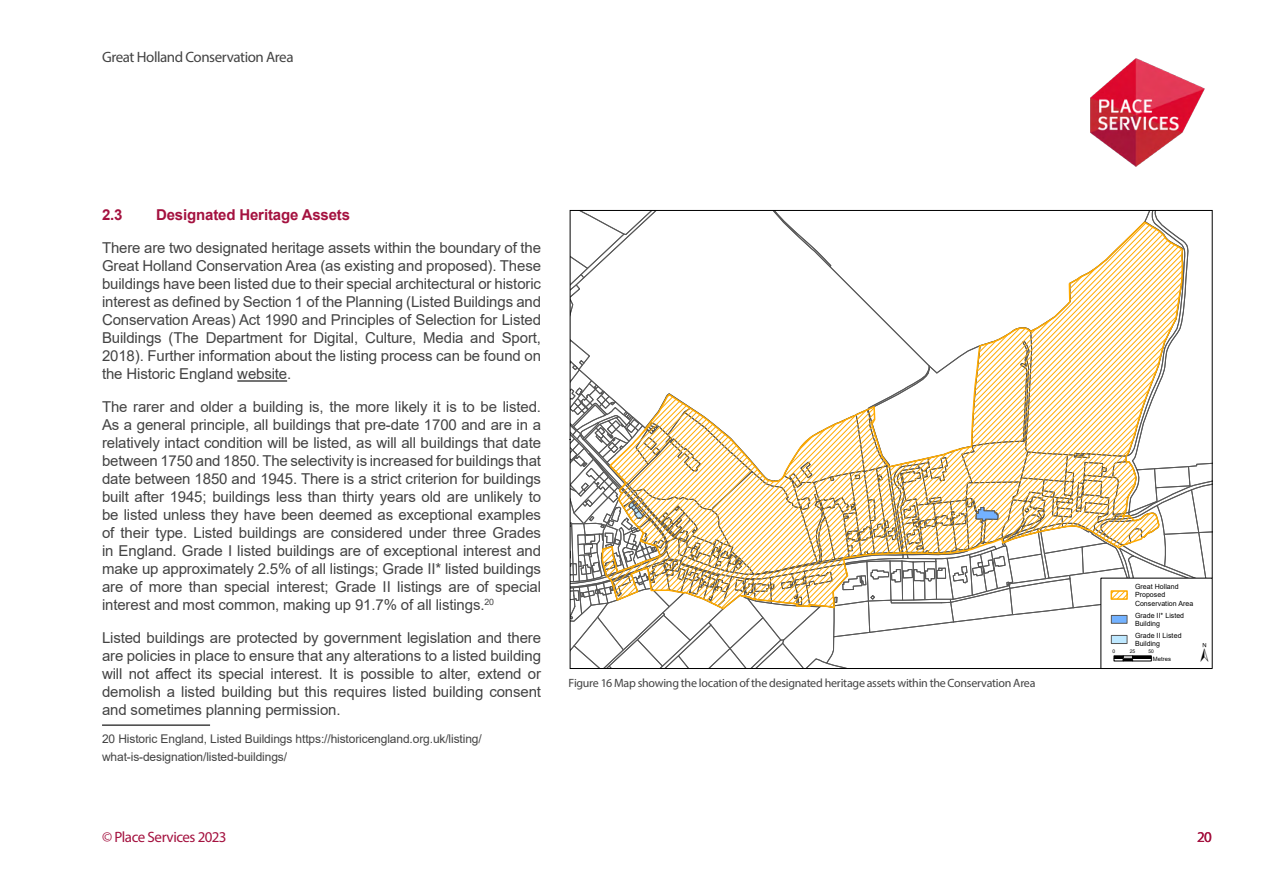
<style>
.page{position:relative;width:1263px;height:893px;background:#fff}
.page>*{position:absolute;margin:0;border:0;box-sizing:border-box;transform-origin:0 0}
.t1{font:26.85px "ESRI North";color:#000}
.t2{font:15px/18px "Arial";letter-spacing:-.01em;color:#434343;text-align:justify}
.t3{font:15px "Myriad Pro";letter-spacing:-.03em;color:#434343}
.t4{font:700 15px "Arial";letter-spacing:-.01em;color:#a4113f}
.t5{font:15px "Myriad Pro";letter-spacing:-.03em;color:#a4113f}
.Footnote_text{font:12px/18px "Arial";letter-spacing:-.01em;color:#434343}
.t6{font:12px "Myriad Pro";letter-spacing:-.02em;color:#434343}
.t7{font:7.05px/8.4px "Arial";letter-spacing:.01em;color:#000}
.t8{font:6px "Arial";letter-spacing:.005em;color:#000}
.t9{font:4.95px "Arial";color:#000}
</style>
<div class="page">
<img style="left:1090px;top:58px;width:115px;height:109px">
<hr style="left:237px;top:380px;width:50px;height:2px;background:#000">
<hr style="left:102px;top:724px;width:108px;height:2px;background:#434343">
<svg style="left:570px;top:210px;width:642px;height:458px"></svg>
<div style="left:1132px;top:655px;width:20px;height:4px;border:1px solid #000"></div>
<p class="t3" style="left:102px;top:48px;width:193px">Great Holland Conservation Area</p>
<p class="t4" style="left:102px;top:205px;width:22px">2.3</p>
<p class="t4" style="left:156px;top:205px;width:196px">Designated Heritage Assets</p>
<p class="t2" style="left:102px;top:239px;width:440px">There are two designated heritage assets within the boundary of the Great Holland Conservation Area (as existing and proposed). These buildings have been listed due to their special architectural or historic interest as defined by Section 1 of the Planning (Listed Buildings and Conservation Areas) Act 1990 and Principles of Selection for Listed Buildings (The Department for Digital, Culture, Media and Sport, 2018). Further information about the listing process can be found on the Historic England website.</p>
<p class="t2" style="left:102px;top:398px;width:440px">The rarer and older a building is, the more likely it is to be listed.<br>As a general principle, all buildings that pre-date 1700 and are in a relatively intact condition will be listed, as will all buildings that date between 1750 and 1850. The selectivity is increased for buildings that date between 1850 and 1945. There is a strict criterion for buildings built after 1945; buildings less than thirty years old are unlikely to be listed unless they have been deemed as exceptional examples of their type. Listed buildings are considered under three Grades in England. Grade I listed buildings are of exceptional interest and make up approximately 2.5% of all listings; Grade II* listed buildings are of more than special interest; Grade II listings are of special interest and most common, making up 91.7% of all listings.<sup>20</sup></p>
<p class="t2" style="left:102px;top:629px;width:440px">Listed buildings are protected by government legislation and there are policies in place to ensure that any alterations to a listed building will not affect its special interest. It is possible to alter, extend or demolish a listed building but this requires listed building consent and sometimes planning permission.</p>
<p class="Footnote_text" style="left:102px;top:730px;width:381px">20 Historic England, Listed Buildings https://historicengland.org.uk/listing/ what-is-designation/listed-buildings/</p>
<p class="t6" style="left:568px;top:676px;width:468px">Figure 16 Map showing the location of the designated heritage assets within the Conservation Area</p>
<p class="t7" style="left:1135px;top:582px;width:60px">Great Holland<br>Proposed<br>Conservation Area</p>
<p class="t7" style="left:1135px;top:611px;width:51px">Grade II* Listed<br>Building</p>
<p class="t7" style="left:1135px;top:631px;width:48px">Grade II Listed<br>Building</p>
<p class="t1" style="left:1200px;top:637px;width:10px">±</p>
<p class="t9" style="left:1113px;top:648px;width:4px">0</p>
<p class="t9" style="left:1130px;top:648px;width:7px">25</p>
<p class="t9" style="left:1148px;top:648px;width:7px">50</p>
<p class="t8" style="left:1153px;top:655px;width:20px">Metres</p>
<p class="t5" style="left:102px;top:828px;width:126px">© Place Services 2023</p>
<p class="t5" style="left:1197px;top:828px;width:16px">20</p>
</div>
